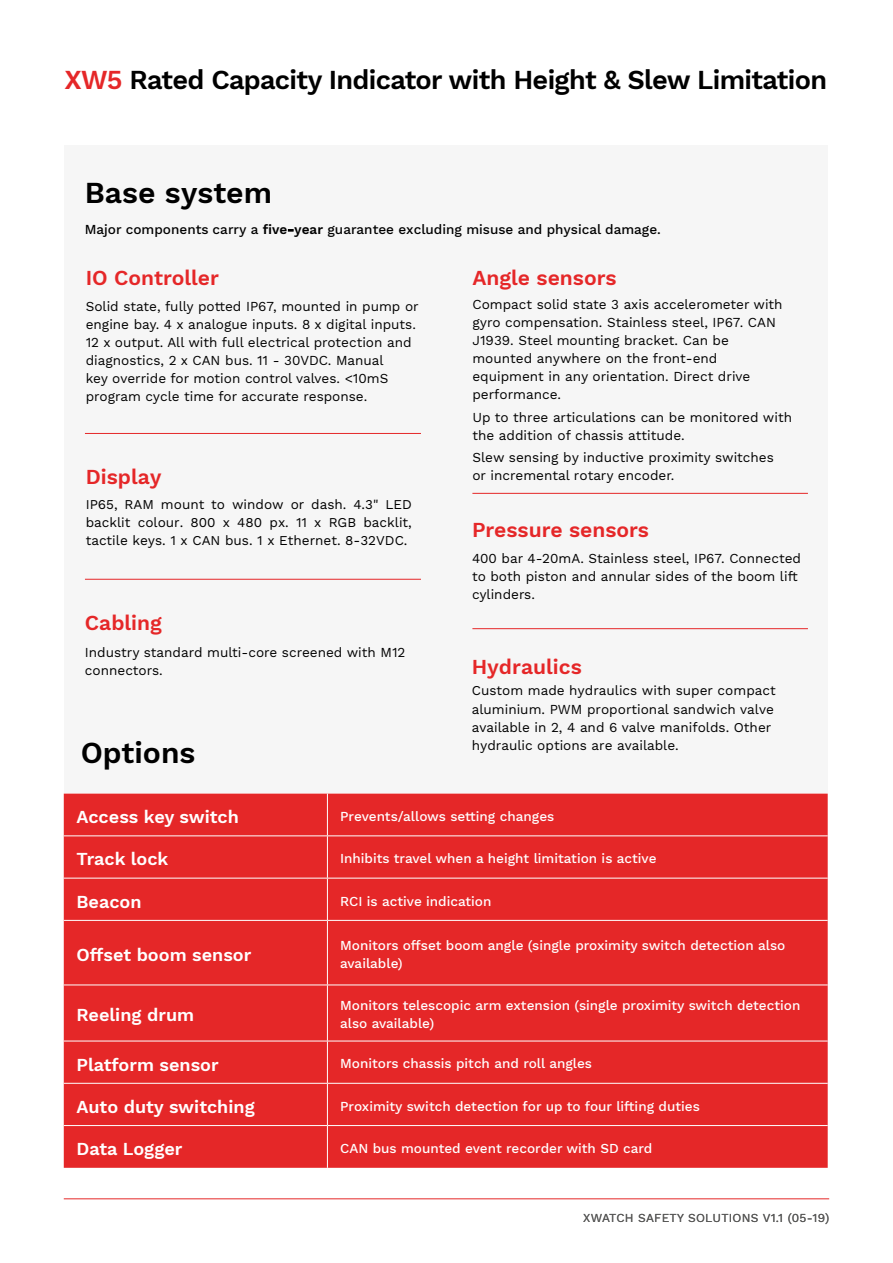
<style>
.page{position:relative;width:893px;height:1263px;background:#fff}
.page>*{position:absolute;margin:0;border:0;box-sizing:border-box;transform-origin:0 0}
.t1{font:600 30px "Work Sans";color:#000}
.t2{font:600 27px "Work Sans";letter-spacing:-.025em;color:#000}
.t3{font:600 21px "Work Sans";color:#e52728}
.t4{font:600 18px "Work Sans";color:#fff}
.t5{font:13.5px/18px "Work Sans";color:#000}
.t6{font:500 13.5px/18px "Work Sans";color:#fff}
.t7{font:500 13.5px "Work Sans";color:#000}
.t8{font:12px "Work Sans";letter-spacing:.02em;color:#575756}
.s1{color:#e52728}
.s2{font-weight:600}
</style>
<div class="page">
<div style="left:64px;top:145px;width:764px;height:663px;background:#f6f6f6"></div>
<hr style="left:64px;top:1198px;width:765px;height:1px;background:#e52728">
<hr style="left:85px;top:433px;width:336px;height:1px;background:#e52728">
<hr style="left:85px;top:579px;width:336px;height:1px;background:#e52728">
<hr style="left:472px;top:493px;width:336px;height:1px;background:#e52728">
<hr style="left:472px;top:628px;width:336px;height:1px;background:#e52728">
<div style="left:64px;top:794px;width:764px;height:374px;background:#e52728"></div>
<hr style="left:327px;top:794px;width:1px;height:41px;background:#fff">
<hr style="left:64px;top:835px;width:263px;height:1px;background:#fff">
<hr style="left:327px;top:835px;width:501px;height:1px;background:#fff">
<hr style="left:327px;top:836px;width:1px;height:42px;background:#fff">
<hr style="left:64px;top:878px;width:263px;height:1px;background:#fff">
<hr style="left:327px;top:878px;width:501px;height:1px;background:#fff">
<hr style="left:327px;top:878px;width:1px;height:42px;background:#fff">
<hr style="left:64px;top:920px;width:263px;height:1px;background:#fff">
<hr style="left:327px;top:920px;width:501px;height:1px;background:#fff">
<hr style="left:327px;top:921px;width:1px;height:63px;background:#fff">
<hr style="left:64px;top:984px;width:263px;height:1px;background:#fff">
<hr style="left:327px;top:984px;width:501px;height:1px;background:#fff">
<hr style="left:327px;top:985px;width:1px;height:56px;background:#fff">
<hr style="left:64px;top:1041px;width:263px;height:1px;background:#fff">
<hr style="left:327px;top:1041px;width:501px;height:1px;background:#fff">
<hr style="left:327px;top:1041px;width:1px;height:42px;background:#fff">
<hr style="left:327px;top:1084px;width:1px;height:41px;background:#fff">
<hr style="left:64px;top:1125px;width:263px;height:1px;background:#fff">
<hr style="left:327px;top:1125px;width:501px;height:1px;background:#fff">
<hr style="left:327px;top:1126px;width:1px;height:42px;background:#fff">
<hr style="left:64px;top:1083px;width:263px;height:1px;background:#fff">
<hr style="left:327px;top:1083px;width:501px;height:1px;background:#fff">
<h2 class="t2" style="left:64px;top:64px;width:764px"><span class="s1">XW5</span> Rated Capacity Indicator with Height &amp; Slew Limitation</h2>
<h1 class="t1" style="left:85px;top:175px;width:189px">Base system</h1>
<p class="t7" style="left:85px;top:221px;width:578px">Major components carry a <span class="s2">five-year</span> guarantee excluding misuse and physical damage.</p>
<h3 class="t3" style="left:86px;top:265px;width:135px">IO Controller</h3>
<p class="t5" style="left:86px;top:298px;width:335px">Solid state, fully potted IP67, mounted in pump or engine bay. 4 x analogue inputs. 8 x digital inputs.<br>12 x output. All with full electrical protection and diagnostics, 2 x CAN bus. 11 - 30VDC. Manual<br>key override for motion control valves. &lt;10mS program cycle time for accurate response.</p>
<h3 class="t3" style="left:86px;top:465px;width:77px">Display</h3>
<p class="t5" style="left:86px;top:496px;width:328px;text-align:justify">IP65, RAM mount to window or dash. 4.3" LED backlit colour. 800 x 480 px. 11 x RGB backlit, tactile keys. 1 x CAN bus. 1 x Ethernet. 8-32VDC.</p>
<h3 class="t3" style="left:85px;top:611px;width:78px">Cabling</h3>
<p class="t5" style="left:85px;top:644px;width:322px">Industry standard multi-core screened with M12 connectors.</p>
<h1 class="t1" style="left:81px;top:735px;width:116px">Options</h1>
<h3 class="t3" style="left:472px;top:265px;width:146px">Angle sensors</h3>
<p class="t5" style="left:472px;top:296px;width:312px">Compact solid state 3 axis accelerometer with gyro compensation. Stainless steel, IP67. CAN J1939. Steel mounting bracket. Can be mounted anywhere on the front-end equipment in any orientation. Direct drive performance.</p>
<p class="t5" style="left:472px;top:409px;width:321px">Up to three articulations can be monitored with the addition of chassis attitude.</p>
<p class="t5" style="left:472px;top:449px;width:303px">Slew sensing by inductive proximity switches or incremental rotary encoder.</p>
<h3 class="t3" style="left:472px;top:517px;width:178px">Pressure sensors</h3>
<p class="t5" style="left:472px;top:550px;width:331px">400 bar 4-20mA. Stainless steel, IP67. Connected to both piston and annular sides of the boom lift cylinders.</p>
<h3 class="t3" style="left:472px;top:655px;width:112px">Hydraulics</h3>
<p class="t5" style="left:472px;top:681px;width:305px">Custom made hydraulics with super compact aluminium. PWM proportional sandwich valve available in 2, 4 and 6 valve manifolds. Other hydraulic options are available.</p>
<h3 class="t4" style="left:77px;top:806px;width:164px">Access key switch</h3>
<p class="t6" style="left:340px;top:808px;width:216px">Prevents/allows setting changes</p>
<h3 class="t4" style="left:77px;top:849px;width:93px">Track lock</h3>
<p class="t6" style="left:340px;top:850px;width:318px">Inhibits travel when a height limitation is active</p>
<h3 class="t4" style="left:77px;top:891px;width:67px">Beacon</h3>
<p class="t6" style="left:340px;top:892px;width:153px">RCI is active indication</p>
<h3 class="t4" style="left:77px;top:944px;width:176px">Offset boom sensor</h3>
<p class="t6" style="left:340px;top:937px;width:447px">Monitors offset boom angle (single proximity switch detection also available)</p>
<h3 class="t4" style="left:77px;top:1005px;width:119px">Reeling drum</h3>
<p class="t6" style="left:340px;top:997px;width:462px">Monitors telescopic arm extension (single proximity switch detection also available)</p>
<h3 class="t4" style="left:77px;top:1054px;width:144px">Platform sensor</h3>
<p class="t6" style="left:340px;top:1055px;width:253px">Monitors chassis pitch and roll angles</p>
<h3 class="t4" style="left:77px;top:1096px;width:180px">Auto duty switching</h3>
<p class="t6" style="left:340px;top:1098px;width:361px">Proximity switch detection for up to four lifting duties</p>
<h3 class="t4" style="left:77px;top:1138px;width:107px">Data Logger</h3>
<p class="t6" style="left:340px;top:1140px;width:314px">CAN bus mounted event recorder with SD card</p>
<p class="t8" style="left:583px;top:1210px;width:247px">XWATCH SAFETY SOLUTIONS V1.1 (05-19)</p>
</div>
